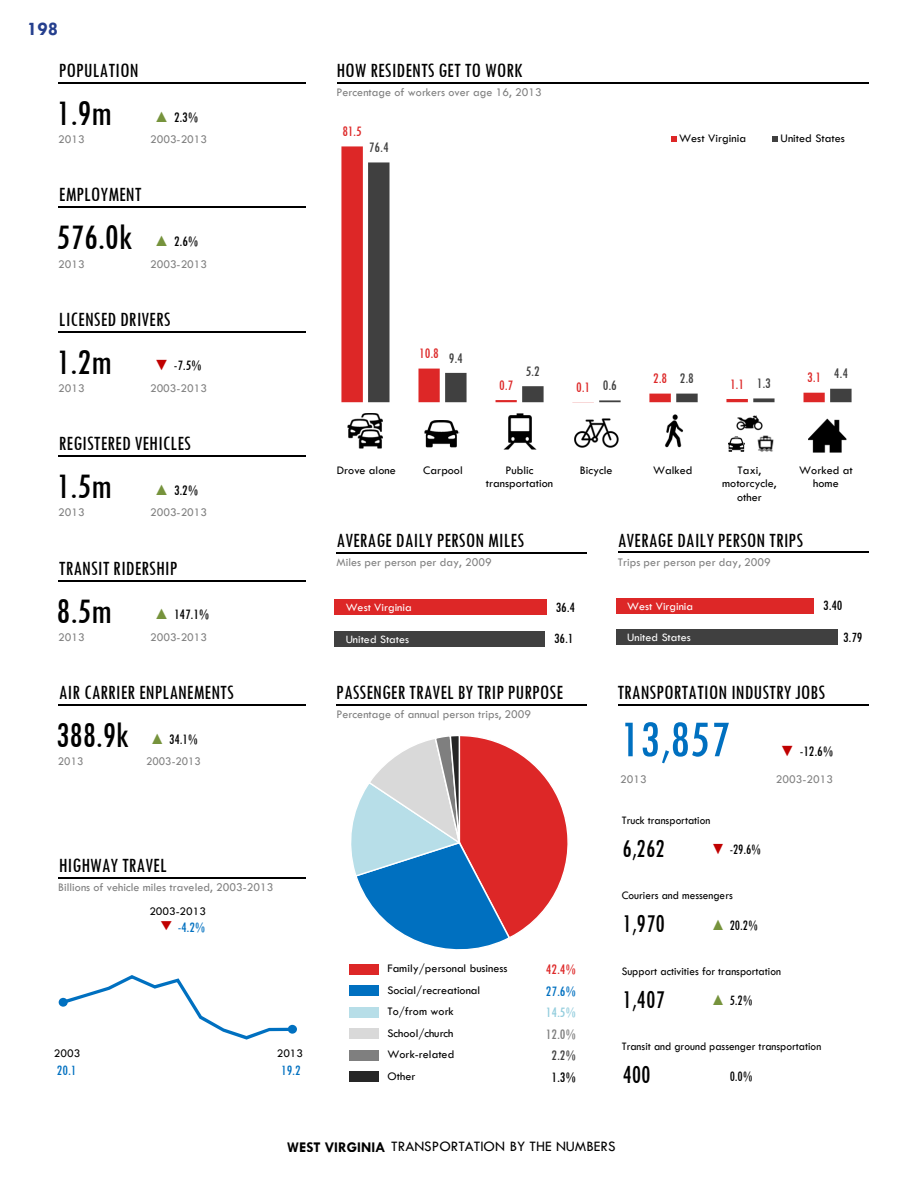
<style>
.page{position:relative;width:918px;height:1188px;background:#fff}
.page>*{position:absolute;margin:0;border:0;box-sizing:border-box;transform-origin:0 0}
.t1{font:53.85px "Tw Cen MT Condensed";color:#0070c0}
.t2{font:37.35px "Tw Cen MT Condensed";color:#000}
.t3{font:26.7px "Tw Cen MT Condensed";letter-spacing:.005em;color:#000;scale:.95 1}
.t4{font:21px "Tw Cen MT Condensed";color:#000}
.t5{font:700 19.5px "Tw Cen";color:#253f8e}
.t6{font:15.15px "Tw Cen MT Condensed";color:#dd2727}
.t7{font:15.15px "Tw Cen MT Condensed";color:#404040}
.t8{font:15px "Tw Cen MT Condensed";color:#000}
.t9{font:15px "Tw Cen";letter-spacing:-.005em;color:#000}
.t10{font:15px/21.5px "Tw Cen MT Condensed";color:#dd2727;text-align:center}
.t11{font:14.85px "Tw Cen MT Condensed";color:#000;scale:.95 1}
.t12{font:14.85px "Tw Cen MT Condensed";color:#0070c0}
.t13{font:14.7px "Tw Cen MT Condensed";color:#000}
.t14{font:14.55px/31.3px "Tw Cen MT Condensed";color:#000}
.t15{font:12px/21.5px "Tw Cen";letter-spacing:.005em;color:#000;text-align:center}
.t16{font:12px "Tw Cen";color:#808080}
.t17{font:11.85px "Tw Cen";color:#000;scale:.95 1}
.t18{font:11.85px "Tw Cen";color:#808080}
.t19{font:11.85px "Tw Cen";color:#000}
.t20{font:11.7px "Tw Cen";letter-spacing:-.005em;color:#fff}
.s1{font-family:"Arial";color:#76933c}
.s2{font-family:"Arial";color:#c00000}
.s3{font-family:"Arial";font-size:13.05px;color:#c00000}
.s4{color:#0070c0}
.s5{color:#93cddd}
.s6{color:#7e7e7e}
.s7{color:#404040}
.s8{color:#000}
.s9{font-weight:700}
</style>
<div class="page">
<svg style="left:62px;top:975px;width:231px;height:65px"></svg>
<div style="left:59px;top:998px;width:9px;height:9px;background:#0070c0;border-radius:50%"></div>
<div style="left:288px;top:1025px;width:9px;height:9px;background:#0070c0;border-radius:50%"></div>
<div style="left:335px;top:600px;width:212px;height:15px;background:#dd2727"></div>
<div style="left:335px;top:631px;width:210px;height:15px;background:#404040"></div>
<div style="left:616px;top:598px;width:198px;height:15px;background:#dd2727"></div>
<div style="left:616px;top:630px;width:221px;height:15px;background:#404040"></div>
<svg style="left:351px;top:736px;width:217px;height:214px"></svg>
<div style="left:350px;top:964px;width:29px;height:10px;background:#dd2727"></div>
<div style="left:350px;top:986px;width:29px;height:10px;background:#0070c0"></div>
<div style="left:350px;top:1007px;width:29px;height:10px;background:#b7dee8"></div>
<div style="left:350px;top:1029px;width:29px;height:10px;background:#d9d9d9"></div>
<div style="left:350px;top:1050px;width:29px;height:10px;background:#7f7f7f"></div>
<div style="left:350px;top:1072px;width:29px;height:10px;background:#262626"></div>
<hr style="left:58px;top:82px;width:247px;height:1px;background:#000">
<hr style="left:58px;top:207px;width:247px;height:1px;background:#000">
<hr style="left:58px;top:331px;width:247px;height:1px;background:#000">
<hr style="left:58px;top:455px;width:247px;height:2px;background:#000">
<hr style="left:58px;top:580px;width:247px;height:1px;background:#000">
<hr style="left:58px;top:704px;width:247px;height:2px;background:#000">
<hr style="left:58px;top:877px;width:247px;height:2px;background:#000">
<hr style="left:336px;top:704px;width:251px;height:2px;background:#000">
<hr style="left:336px;top:553px;width:251px;height:1px;background:#000">
<hr style="left:618px;top:552px;width:250px;height:1px;background:#000">
<hr style="left:618px;top:704px;width:250px;height:2px;background:#000">
<hr style="left:337px;top:82px;width:531px;height:1px;background:#000">
<img style="left:348px;top:413px;width:35px;height:36px">
<img style="left:424px;top:420px;width:36px;height:28px">
<img style="left:504px;top:413px;width:32px;height:36px">
<img style="left:574px;top:418px;width:45px;height:30px">
<img style="left:665px;top:414px;width:18px;height:34px">
<img style="left:728px;top:436px;width:17px;height:16px">
<img style="left:736px;top:415px;width:27px;height:16px">
<img style="left:757px;top:435px;width:17px;height:17px">
<img style="left:808px;top:418px;width:39px;height:35px">
<svg style="left:341px;top:146px;width:22px;height:256px;background:#dd2c2c"></svg>
<svg style="left:368px;top:162px;width:484px;height:240px"></svg>
<svg style="left:671px;top:136px;width:6px;height:6px"></svg>
<svg style="left:772px;top:136px;width:6px;height:6px"></svg>
<p class="t5" style="left:27px;top:17px;width:33px">198</p>
<p class="t4" style="left:59px;top:58px;width:81px">POPULATION</p>
<p class="t4" style="left:336px;top:58px;width:188px">HOW RESIDENTS GET TO WORK</p>
<p class="t16" style="left:336px;top:85px;width:207px">Percentage of workers over age 16, 2013</p>
<p class="t2" style="left:57px;top:91px;width:57px">1.9m</p>
<p class="t8" style="left:154px;top:108px;width:46px"><span class="s1">▲</span> 2.3%</p>
<p class="t18" style="left:58px;top:132px;width:28px">2013</p>
<p class="t18" style="left:150px;top:132px;width:59px">2003-2013</p>
<p class="t4" style="left:59px;top:182px;width:84px">EMPLOYMENT</p>
<p class="t2" style="left:57px;top:215px;width:78px">576.0k</p>
<p class="t8" style="left:154px;top:232px;width:46px"><span class="s1">▲</span> 2.6%</p>
<p class="t18" style="left:58px;top:257px;width:28px">2013</p>
<p class="t18" style="left:150px;top:257px;width:59px">2003-2013</p>
<p class="t6" style="left:342px;top:122px;width:21px">81.5</p>
<p class="t7" style="left:369px;top:138px;width:21px">76.4</p>
<p class="t4" style="left:59px;top:306px;width:113px">LICENSED DRIVERS</p>
<p class="t2" style="left:57px;top:340px;width:57px">1.2m</p>
<p class="t8" style="left:154px;top:357px;width:49px"><span class="s2">▼</span> -7.5%</p>
<p class="t18" style="left:58px;top:381px;width:28px">2013</p>
<p class="t18" style="left:150px;top:381px;width:59px">2003-2013</p>
<p class="t6" style="left:419px;top:344px;width:21px">10.8</p>
<p class="t7" style="left:449px;top:349px;width:15px">9.4</p>
<p class="t7" style="left:526px;top:362px;width:15px">5.2</p>
<p class="t6" style="left:499px;top:376px;width:16px">0.7</p>
<p class="t6" style="left:576px;top:378px;width:16px">0.1</p>
<p class="t7" style="left:603px;top:376px;width:16px">0.6</p>
<p class="t4" style="left:59px;top:431px;width:134px">REGISTERED VEHICLES</p>
<p class="t15" style="left:679px;top:128px;width:69px">West Virginia</p>
<p class="t15" style="left:780px;top:128px;width:66px">United States</p>
<p class="t6" style="left:653px;top:369px;width:15px">2.8</p>
<p class="t7" style="left:680px;top:369px;width:16px">2.8</p>
<p class="t6" style="left:730px;top:375px;width:15px">1.1</p>
<p class="t7" style="left:757px;top:374px;width:16px">1.3</p>
<p class="t6" style="left:807px;top:369px;width:16px">3.1</p>
<p class="t7" style="left:834px;top:364px;width:16px">4.4</p>
<p class="t2" style="left:57px;top:464px;width:57px">1.5m</p>
<p class="t8" style="left:154px;top:481px;width:46px"><span class="s1">▲</span> 3.2%</p>
<p class="t18" style="left:58px;top:505px;width:28px">2013</p>
<p class="t18" style="left:150px;top:505px;width:59px">2003-2013</p>
<p class="t15" style="left:337px;top:460px;width:60px">Drove alone</p>
<p class="t15" style="left:423px;top:460px;width:41px">Carpool</p>
<p class="t15" style="left:486px;top:464px;width:69px;line-height:12.9px">Public transportation</p>
<p class="t15" style="left:580px;top:460px;width:34px">Bicycle</p>
<p class="t15" style="left:653px;top:460px;width:41px">Walked</p>
<p class="t15" style="left:722px;top:464px;width:56px;line-height:13px">Taxi, motorcycle, other</p>
<p class="t15" style="left:799px;top:464px;width:55px;line-height:12.9px">Worked at home</p>
<p class="t4" style="left:337px;top:528px;width:189px">AVERAGE DAILY PERSON MILES</p>
<p class="t4" style="left:618px;top:528px;width:187px">AVERAGE DAILY PERSON TRIPS</p>
<p class="t4" style="left:59px;top:555px;width:120px">TRANSIT RIDERSHIP</p>
<p class="t16" style="left:336px;top:555px;width:157px">Miles per person per day, 2009</p>
<p class="t16" style="left:618px;top:555px;width:155px">Trips per person per day, 2009</p>
<p class="t2" style="left:57px;top:588px;width:57px">8.5m</p>
<p class="t8" style="left:154px;top:606px;width:57px"><span class="s1">▲</span> 147.1%</p>
<p class="t18" style="left:58px;top:630px;width:28px">2013</p>
<p class="t18" style="left:150px;top:630px;width:59px">2003-2013</p>
<p class="t20" style="left:346px;top:601px;width:67px">West Virginia</p>
<p class="t20" style="left:346px;top:632px;width:65px">United States</p>
<p class="t14" style="left:554px;top:591px;width:22px">36.4<br>36.1</p>
<p class="t20" style="left:627px;top:599px;width:67px">West Virginia</p>
<p class="t20" style="left:627px;top:630px;width:65px">United States</p>
<p class="t13" style="left:823px;top:597px;width:21px">3.40</p>
<p class="t13" style="left:843px;top:628px;width:21px">3.79</p>
<p class="t4" style="left:59px;top:680px;width:176px">AIR CARRIER ENPLANEMENTS</p>
<p class="t4" style="left:336px;top:680px;width:228px">PASSENGER TRAVEL BY TRIP PURPOSE</p>
<p class="t4" style="left:617px;top:680px;width:209px">TRANSPORTATION INDUSTRY JOBS</p>
<p class="t16" style="left:336px;top:707px;width:196px">Percentage of annual person trips, 2009</p>
<p class="t2" style="left:56px;top:713px;width:74px">388.9k</p>
<p class="t8" style="left:150px;top:730px;width:49px"><span class="s1">▲</span> 34.1%</p>
<p class="t18" style="left:58px;top:754px;width:27px">2013</p>
<p class="t18" style="left:146px;top:754px;width:56px">2003-2013</p>
<p class="t4" style="left:59px;top:853px;width:109px">HIGHWAY TRAVEL</p>
<p class="t16" style="left:58px;top:880px;width:217px">Billions of vehicle miles traveled, 2003-2013</p>
<p class="t19" style="left:149px;top:904px;width:58px">2003-2013</p>
<p class="t12" style="left:159px;top:918px;width:48px"><span class="s3">▼</span> -4.2%</p>
<p class="t19" style="left:54px;top:1047px;width:28px">2003</p>
<p class="t19" style="left:277px;top:1047px;width:28px">2013</p>
<p class="t12" style="left:57px;top:1062px;width:21px">20.1</p>
<p class="t12" style="left:281px;top:1062px;width:21px">19.2</p>
<p class="t15" style="left:387px;top:958px;width:122px;text-align:left">Family/personal business<br>Social/recreational<br>To/from work<br>School/church<br>Work-related<br>Other</p>
<p class="t10" style="left:546px;top:958px;width:31px">42.4%<br><span class="s4">27.6%<br></span><span class="s5">14.5%<br></span><span class="s6">12.0%<br></span><span class="s7">2.2%<br></span><span class="s8">1.3%</span></p>
<p class="t1" style="left:620px;top:707px;width:111px">13,857</p>
<p class="t8" style="left:780px;top:742px;width:55px"><span class="s2">▼</span> -12.6%</p>
<p class="t16" style="left:620px;top:772px;width:28px">2013</p>
<p class="t16" style="left:776px;top:772px;width:59px">2003-2013</p>
<p class="t17" style="left:622px;top:813px;width:95px">Truck transportation</p>
<p class="t3" style="left:623px;top:832px;width:46px">6,262</p>
<p class="t11" style="left:711px;top:841px;width:54px"><span class="s2">▼</span> -29.6%</p>
<p class="t17" style="left:622px;top:888px;width:118px">Couriers and messengers</p>
<p class="t3" style="left:623px;top:908px;width:46px">1,970</p>
<p class="t11" style="left:711px;top:916px;width:51px"><span class="s1">▲</span> 20.2%</p>
<p class="t17" style="left:622px;top:964px;width:169px">Support activities for transportation</p>
<p class="t3" style="left:623px;top:983px;width:46px">1,407</p>
<p class="t11" style="left:711px;top:992px;width:45px"><span class="s1">▲</span> 5.2%</p>
<p class="t17" style="left:622px;top:1039px;width:211px">Transit and ground passenger transportation</p>
<p class="t3" style="left:623px;top:1059px;width:31px">400</p>
<p class="t11" style="left:730px;top:1067px;width:25px">0.0%</p>
<p class="t9" style="left:287px;top:1137px;width:330px"><span class="s9">WEST VIRGINIA</span> TRANSPORTATION BY THE NUMBERS</p>
</div>
